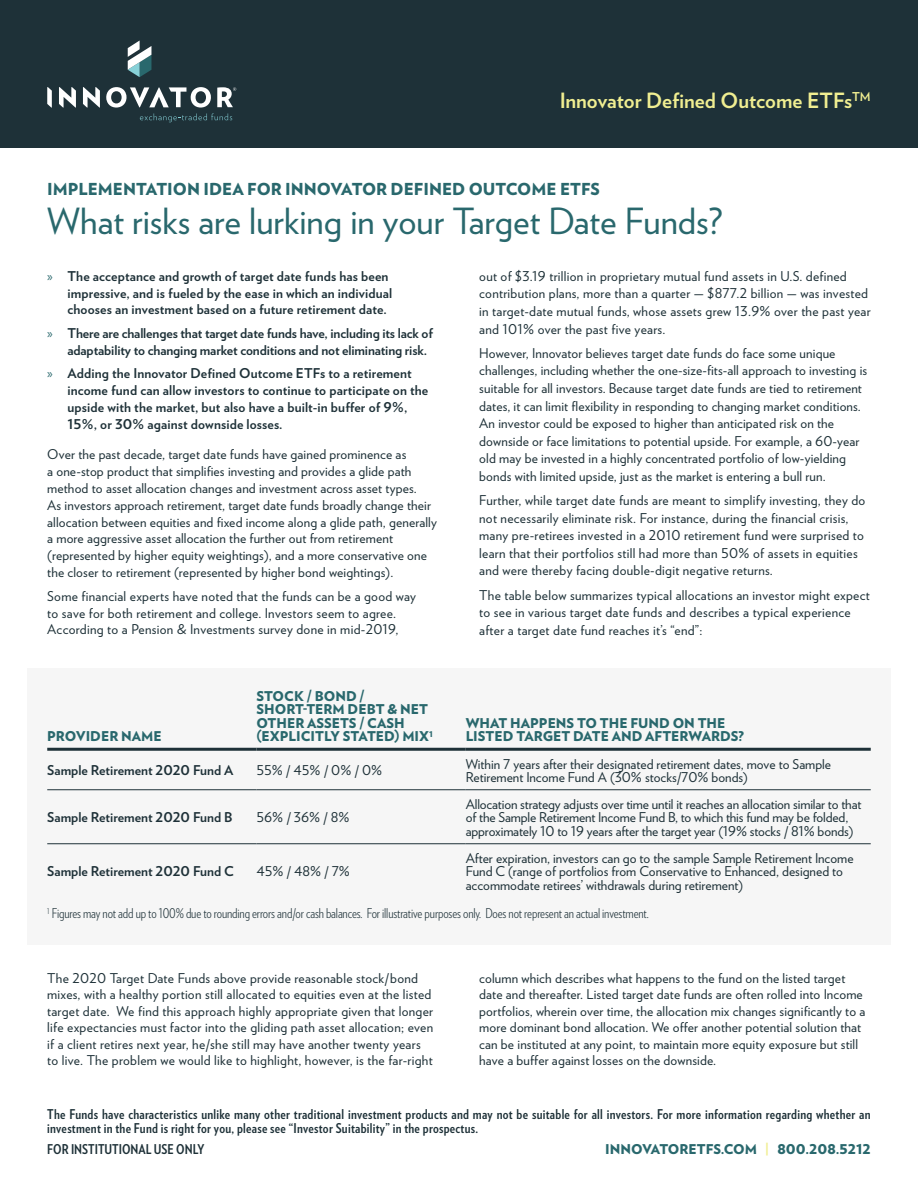
<style>
.page{position:relative;width:918px;height:1188px;background:#fff}
.page>*{position:absolute;margin:0;border:0;box-sizing:border-box;transform-origin:0 0}
.t1{font:36px "Verlag";color:#29686d}
.t2{font:700 21px "Verlag";color:#f0ee91}
.t3{font:900 16.5px "Verlag";color:#29686d}
.t4{font:13.5px/17.5px "Verlag";letter-spacing:.01em;color:#1e3138}
.t5{font:700 13.5px/16.8px "Verlag";letter-spacing:.01em;color:#1e3138}
.t6{font:700 13.5px/13.5px "Verlag Condensed";letter-spacing:.02em;color:#1e3138}
.t7{font:13.5px/13.5px "Verlag";letter-spacing:-.01em;color:#1e3138}
.t8{font:900 13.5px/13.5px "Verlag";color:#29686d}
.t9{font:300 13.5px "Verlag Condensed";letter-spacing:-.01em;color:#1e3138}
.t10{font:700 13.5px/16.8px "Verlag";letter-spacing:-.01em;color:#1e3138}
.t11{font:700 13.5px "Verlag Condensed";color:#1e3138}
.s1{font-family:"Myriad Pro";font-weight:400;color:#29686d}
.s2{color:#f0ee91}
</style>
<div class="page">
<div style="left:27px;top:668px;width:864px;height:277px;background:#f6f6f6"></div>
<div style="left:0;top:0;width:918px;height:148px;background:#1e3138"></div>
<svg style="left:83px;top:87px;width:17px;height:21px"></svg>
<svg style="left:59px;top:87px;width:17px;height:21px"></svg>
<svg style="left:47px;top:87px;width:5px;height:21px"></svg>
<svg style="left:128px;top:40px;width:23px;height:37px"></svg>
<svg style="left:106px;top:87px;width:130px;height:35px"></svg>
<hr style="left:47px;top:748px;width:209px;height:3px;background:#1e3138">
<hr style="left:256px;top:748px;width:210px;height:3px;background:#1e3138">
<hr style="left:466px;top:748px;width:405px;height:3px;background:#1e3138">
<hr style="left:47px;top:789px;width:209px;height:1px;background:#1e3138">
<hr style="left:256px;top:789px;width:210px;height:1px;background:#1e3138">
<hr style="left:466px;top:789px;width:405px;height:1px;background:#1e3138">
<hr style="left:47px;top:843px;width:209px;height:1px;background:#1e3138">
<hr style="left:256px;top:843px;width:210px;height:1px;background:#1e3138">
<hr style="left:466px;top:843px;width:405px;height:1px;background:#1e3138">
<h2 class="t2" style="left:560px;top:84px;width:313px">Innovator Defined Outcome ETFs<sup>TM</sup></h2>
<p class="t3" style="left:47px;top:176px;width:554px">IMPLEMENTATION IDEA FOR INNOVATOR DEFINED OUTCOME ETFS</p>
<h1 class="t1" style="left:47px;top:195px;width:677px">What risks are lurking in your Target Date Funds?</h1>
<p class="t5" style="left:67px;top:267px;width:326px;text-indent:-20px"><span class="s1">»</span> The acceptance and growth of target date funds has been impressive, and is fueled by the ease in which an individual chooses an investment based on a future retirement date.</p>
<p class="t10" style="left:67px;top:324px;width:367px;text-indent:-20px"><span class="s1">»</span> There are challenges that target date funds have, including its lack of adaptability to changing market conditions and not eliminating risk.</p>
<p class="t5" style="left:67px;top:365px;width:362px;text-indent:-20px"><span class="s1">»</span> Adding the Innovator Defined Outcome ETFs to a retirement income fund can allow investors to continue to participate on the upside with the market, but also have a built-in buffer of 9%, 15%, or 30% against downside losses.</p>
<p class="t4" style="left:47px;top:445px;width:391px;line-height:16.8px">Over the past decade, target date funds have gained prominence as<br>a one-stop product that simplifies investing and provides a glide path method to asset allocation changes and investment across asset types.<br>As investors approach retirement, target date funds broadly change their allocation between equities and fixed income along a glide path, generally a more aggressive asset allocation the further out from retirement (represented by higher equity weightings), and a more conservative one the closer to retirement (represented by higher bond weightings).</p>
<p class="t4" style="left:47px;top:587px;width:370px;line-height:16.8px">Some financial experts have noted that the funds can be a good way to save for both retirement and college. Investors seem to agree.<br>According to a Pension &amp; Investments survey done in mid-2019,</p>
<p class="t8" style="left:47px;top:729px;width:116px">PROVIDER NAME</p>
<p class="t8" style="left:256px;top:688px;width:178px">STOCK / BOND /<br>SHORT-TERM DEBT &amp; NET<br>OTHER ASSETS / CASH (EXPLICITLY STATED) MIX<sup>1</sup></p>
<p class="t4" style="left:479px;top:267px;width:393px">out of $3.19 trillion in proprietary mutual fund assets in U.S. defined contribution plans, more than a quarter — $877.2 billion — was invested in target-date mutual funds, whose assets grew 13.9% over the past year and 101% over the past five years.</p>
<p class="t4" style="left:479px;top:344px;width:389px">However, Innovator believes target date funds do face some unique challenges, including whether the one-size-fits-all approach to investing is suitable for all investors. Because target date funds are tied to retirement dates, it can limit flexibility in responding to changing market conditions.<br>An investor could be exposed to higher than anticipated risk on the downside or face limitations to potential upside. For example, a 60-year old may be invested in a highly concentrated portfolio of low-yielding bonds with limited upside, just as the market is entering a bull run.</p>
<p class="t4" style="left:479px;top:491px;width:388px">Further, while target date funds are meant to simplify investing, they do not necessarily eliminate risk. For instance, during the financial crisis, many pre-retirees invested in a 2010 retirement fund were surprised to learn that their portfolios still had more than 50% of assets in equities and were thereby facing double-digit negative returns.</p>
<p class="t4" style="left:479px;top:585px;width:392px">The table below summarizes typical allocations an investor might expect to see in various target date funds and describes a typical experience after a target date fund reaches it’s “end”:</p>
<p class="t8" style="left:466px;top:715px;width:280px">WHAT HAPPENS TO THE FUND ON THE<br>LISTED TARGET DATE AND AFTERWARDS?</p>
<p class="t5" style="left:47px;top:762px;width:188px">Sample Retirement 2020 Fund A</p>
<p class="t4" style="left:256px;top:761px;width:127px">55% / 45% / 0% / 0%</p>
<p class="t4" style="left:466px;top:756px;width:367px;line-height:13.5px">Within 7 years after their designated retirement dates, move to Sample<br>Retirement Income Fund A (30% stocks/70% bonds)</p>
<p class="t5" style="left:47px;top:808px;width:187px">Sample Retirement 2020 Fund B</p>
<p class="t4" style="left:256px;top:808px;width:95px">56% / 36% / 8%</p>
<p class="t7" style="left:466px;top:796px;width:397px">Allocation strategy adjusts over time until it reaches an allocation similar to that of the Sample Retirement Income Fund B, to which this fund may be folded, approximately 10 to 19 years after the target year (19% stocks / 81% bonds)</p>
<p class="t4" style="left:466px;top:851px;width:389px;line-height:13.5px">After expiration, investors can go to the sample Sample Retirement Income<br>Fund C (range of portfolios from Conservative to Enhanced, designed to accommodate retirees’ withdrawals during retirement)</p>
<p class="t9" style="left:47px;top:904px;width:603px"><sup>1</sup> Figures may not add up to 100% due to rounding errors and/or cash balances. For illustrative purposes only. Does not represent an actual investment.</p>
<p class="t5" style="left:47px;top:862px;width:188px">Sample Retirement 2020 Fund C</p>
<p class="t4" style="left:256px;top:862px;width:95px">45% / 48% / 7%</p>
<p class="t4" style="left:47px;top:969px;width:388px;line-height:16.5px">The 2020 Target Date Funds above provide reasonable stock/bond mixes, with a healthy portion still allocated to equities even at the listed target date. We find this approach highly appropriate given that longer life expectancies must factor into the gliding path asset allocation; even if a client retires next year, he/she still may have another twenty years to live. The problem we would like to highlight, however, is the far-right</p>
<p class="t4" style="left:479px;top:969px;width:388px;line-height:16.5px">column which describes what happens to the fund on the listed target date and thereafter. Listed target date funds are often rolled into Income portfolios, wherein over time, the allocation mix changes significantly to a more dominant bond allocation. We offer another potential solution that can be instituted at any point, to maintain more equity exposure but still have a buffer against losses on the downside.</p>
<p class="t6" style="left:47px;top:1107px;width:825px">The Funds have characteristics unlike many other traditional investment products and may not be suitable for all investors. For more information regarding whether an investment in the Fund is right for you, please see “Investor Suitability” in the prospectus.</p>
<p class="t11" style="left:47px;top:1139px;width:159px">FOR INSTITUTIONAL USE ONLY</p>
<p class="t8" style="left:605px;top:1142px;width:267px">INNOVATORETFS.COM <span class="s2">|</span> 800.208.5212</p>
</div>
